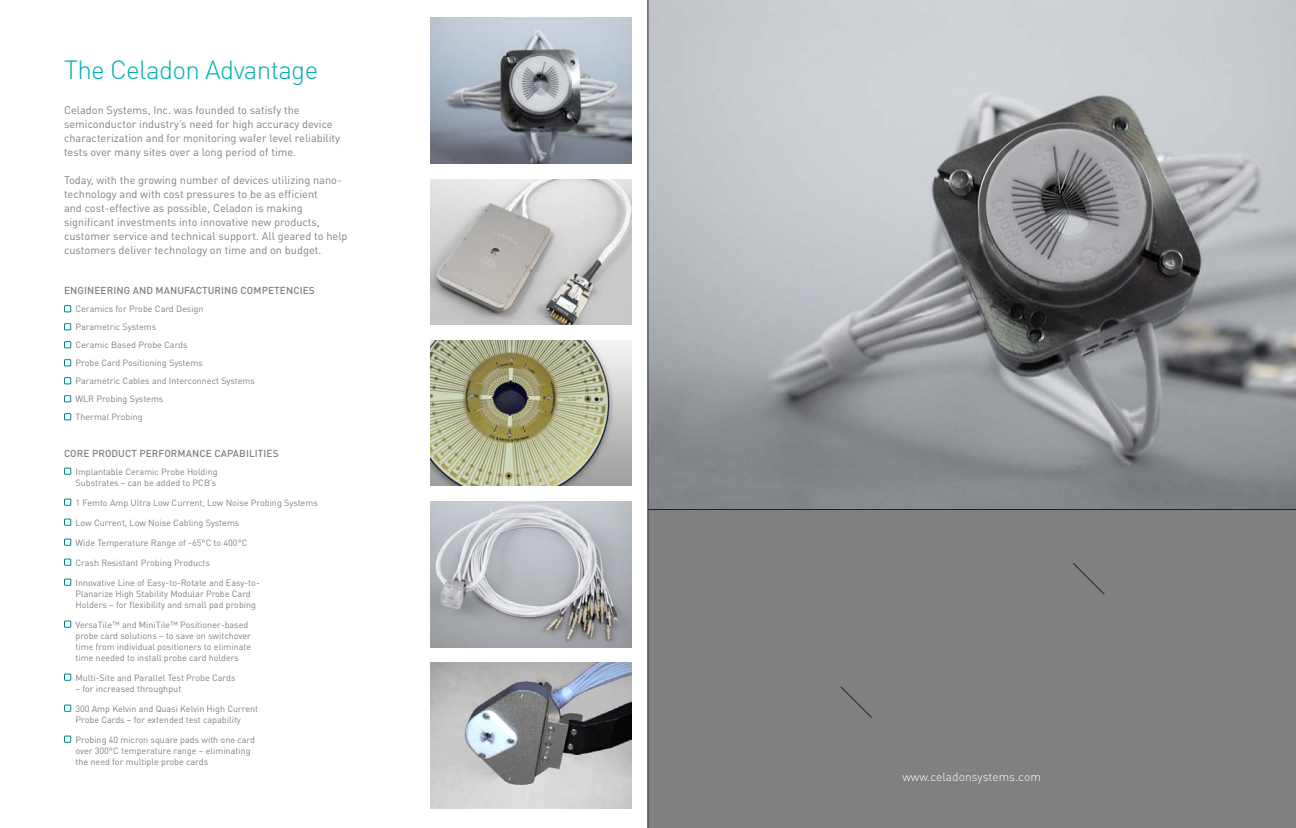
<style>
.page{position:relative;width:1296px;height:828px;background:#fff}
.page>*{position:absolute;margin:0;border:0;box-sizing:border-box;transform-origin:0 0}
.t1{font:300 26px "DIN";letter-spacing:-.025em;color:#00b1b0}
.t2{font:300 12px "DIN";color:#fff}
.t3{font:11px/14px "DIN Pro";color:#808083}
.t4{font:500 10px "DIN Pro";letter-spacing:.01em;color:#808083}
.t5{font:9px/11px "DIN Pro";color:#808083}
</style>
<div class="page">
<img style="left:649px;top:0;width:647px;height:509px">
<div style="left:648px;top:509px;width:648px;height:319px;background:#808083"></div>
<div style="left:64px;top:305px;width:7px;height:7px;border:1px solid #008587"></div>
<div style="left:64px;top:323px;width:7px;height:7px;border:1px solid #008587"></div>
<div style="left:64px;top:341px;width:7px;height:7px;border:1px solid #008587"></div>
<div style="left:64px;top:359px;width:7px;height:7px;border:1px solid #008587"></div>
<div style="left:64px;top:377px;width:7px;height:7px;border:1px solid #008587"></div>
<div style="left:64px;top:395px;width:7px;height:7px;border:1px solid #008587"></div>
<div style="left:64px;top:413px;width:7px;height:7px;border:1px solid #008587"></div>
<div style="left:64px;top:468px;width:7px;height:7px;border:1px solid #008587"></div>
<div style="left:64px;top:499px;width:7px;height:7px;border:1px solid #008587"></div>
<div style="left:64px;top:519px;width:7px;height:7px;border:1px solid #008587"></div>
<div style="left:64px;top:539px;width:7px;height:7px;border:1px solid #008587"></div>
<div style="left:64px;top:559px;width:7px;height:7px;border:1px solid #008587"></div>
<div style="left:64px;top:579px;width:7px;height:7px;border:1px solid #008587"></div>
<div style="left:64px;top:621px;width:7px;height:7px;border:1px solid #008587"></div>
<div style="left:64px;top:674px;width:7px;height:7px;border:1px solid #008587"></div>
<div style="left:64px;top:705px;width:7px;height:7px;border:1px solid #008587"></div>
<div style="left:64px;top:736px;width:7px;height:7px;border:1px solid #008587"></div>
<hr style="left:648px;top:509px;width:648px;height:1px;background:#231f20">
<hr style="left:648px;top:0;width:1px;height:828px;background:#231f20">
<svg style="left:840px;top:686px;width:32px;height:32px"></svg>
<svg style="left:1073px;top:563px;width:32px;height:32px"></svg>
<img style="left:431px;top:179px;width:200px;height:146px">
<img style="left:431px;top:18px;width:200px;height:145px">
<img style="left:431px;top:340px;width:200px;height:146px">
<img style="left:431px;top:663px;width:200px;height:145px">
<img style="left:431px;top:502px;width:200px;height:145px">
<p class="t1" style="left:64px;top:54px;width:256px">The Celadon Advantage</p>
<p class="t3" style="left:64px;top:102px;width:278px">Celadon Systems, Inc. was founded to satisfy the semiconductor industry’s need for high accuracy device characterization and for monitoring wafer level reliability tests over many sites over a long period of time.</p>
<p class="t3" style="left:64px;top:172px;width:285px">Today, with the growing number of devices utilizing nano&shy;technology and with cost pressures to be as efficient<br>and cost-effective as possible, Celadon is making significant investments into innovative new products, customer service and technical support. All geared to help customers deliver technology on time and on budget.</p>
<p class="t4" style="left:64px;top:283px;width:252px">ENGINEERING AND MANUFACTURING COMPETENCIES</p>
<p class="t5" style="left:75px;top:303px;width:130px">Ceramics for Probe Card Design</p>
<p class="t5" style="left:75px;top:321px;width:82px">Parametric Systems</p>
<p class="t5" style="left:75px;top:339px;width:114px">Ceramic Based Probe Cards</p>
<p class="t5" style="left:75px;top:357px;width:129px">Probe Card Positioning Systems</p>
<p class="t5" style="left:75px;top:375px;width:181px">Parametric Cables and Interconnect Systems</p>
<p class="t5" style="left:75px;top:393px;width:89px">WLR Probing Systems</p>
<p class="t5" style="left:75px;top:411px;width:69px">Thermal Probing</p>
<p class="t4" style="left:64px;top:445px;width:216px">CORE PRODUCT PERFORMANCE CAPABILITIES</p>
<p class="t5" style="left:75px;top:465px;width:144px">Implantable Ceramic Probe Holding<br>Substrates – can be added to PCB’s</p>
<p class="t5" style="left:75px;top:496px;width:244px">1 Femto Amp Ultra Low Current, Low Noise Probing Systems</p>
<p class="t5" style="left:75px;top:516px;width:165px">Low Current, Low Noise Cabling Systems</p>
<p class="t5" style="left:75px;top:536px;width:174px">Wide Temperature Range of -65°C to 400°C</p>
<p class="t5" style="left:75px;top:556px;width:136px">Crash Resistant Probing Products</p>
<p class="t5" style="left:75px;top:576px;width:186px">Innovative Line of Easy-to-Rotate and Easy-to-<br>Planarize High Stability Modular Probe Card<br>Holders – for flexibility and small pad probing</p>
<p class="t5" style="left:75px;top:618px;width:177px">VersaTile™ and MiniTile™ Positioner-based probe card solutions – to save on switchover time from individual positioners to eliminate time needed to install probe card holders</p>
<p class="t5" style="left:75px;top:671px;width:162px">Multi-Site and Parallel Test Probe Cards</p>
<p class="t5" style="left:75px;top:682px;width:107px">– for increased throughput</p>
<p class="t5" style="left:75px;top:702px;width:184px">300 Amp Kelvin and Quasi Kelvin High Current<br>Probe Cards – for extended test capability</p>
<p class="t5" style="left:75px;top:733px;width:181px">Probing 40 micron square pads with one card over 300°C temperature range – eliminating the need for multiple probe cards</p>
<p class="t2" style="left:902px;top:769px;width:140px">www.celadonsystems.com</p>
</div>
